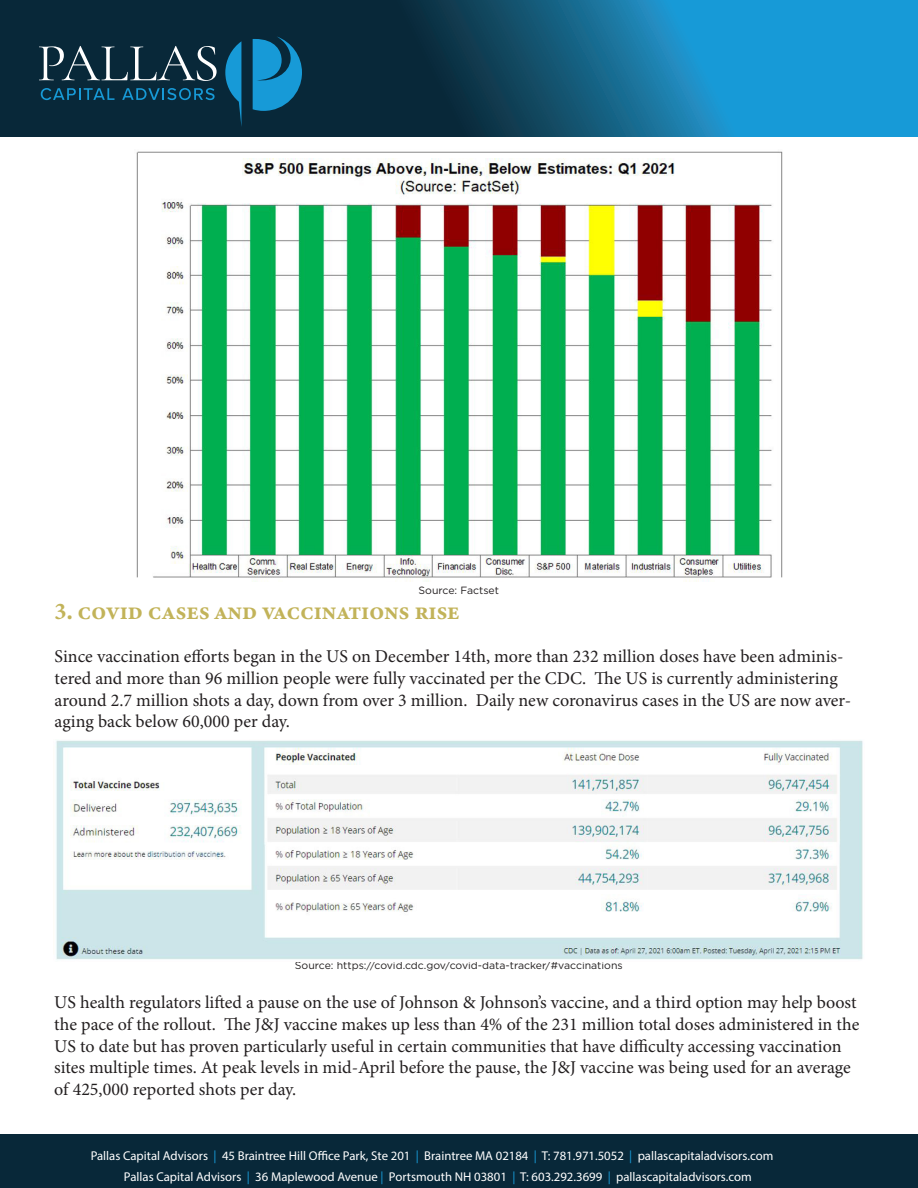
<style>
.page{position:relative;width:918px;height:1188px;background:#fff}
.page>*{position:absolute;margin:0;border:0;box-sizing:border-box;transform-origin:0 0}
.t1{font:24px "Minion Variable Concept";letter-spacing:.005em;color:#c2b359}
.t2{font:18px/21.6px "Minion Pro";color:#231f20}
.t3{font:12.75px "Myriad Pro";color:#fff}
.t4{font:10.5px "Gotham";color:#231f20}
.s1{color:#179ad7}
</style>
<div class="page">
<svg style="left:0;top:0;width:917px;height:137px"></svg>
<svg style="left:225px;top:41px;width:16px;height:86px"></svg>
<svg style="left:253px;top:36px;width:49px;height:75px"></svg>
<svg style="left:39px;top:46px;width:178px;height:35px"></svg>
<svg style="left:41px;top:88px;width:74px;height:12px"></svg>
<svg style="left:122px;top:88px;width:93px;height:12px"></svg>
<div style="left:0;top:1134px;width:918px;height:54px;background:#082839"></div>
<hr style="left:917px;top:0;width:1px;height:137px;background:#179ad7">
<img style="left:136px;top:151px;width:647px;height:431px">
<img style="left:56px;top:740px;width:807px;height:220px">
<p class="t4" style="left:419px;top:584px;width:82px">Source: Factset</p>
<p class="t1" style="left:55px;top:595px;width:406px">3. covid cases and vaccinations rise</p>
<p class="t2" style="left:55px;top:646px;width:798px">Since vaccination efforts began in the US on December 14th, more than 232 million doses have been adminis&shy;tered and more than 96 million people were fully vaccinated per the CDC. The US is currently administering around 2.7 million shots a day, down from over 3 million. Daily new coronavirus cases in the US are now aver&shy;aging back below 60,000 per day.</p>
<p class="t4" style="left:295px;top:959px;width:329px">Source: https://covid.cdc.gov/covid-data-tracker/#vaccinations</p>
<p class="t2" style="left:54px;top:992px;width:807px">US health regulators lifted a pause on the use of Johnson &amp; Johnson’s vaccine, and a third option may help boost the pace of the rollout. The J&amp;J vaccine makes up less than 4% of the 231 million total doses administered in the US to date but has proven particularly useful in certain communities that have difficulty accessing vaccination sites multiple times. At peak levels in mid-April before the pause, the J&amp;J vaccine was being used for an average of 425,000 reported shots per day.</p>
<p class="t3" style="left:91px;top:1148px;width:684px">Pallas Capital Advisors <span class="s1">|</span> 45 Braintree Hill Office Park, Ste 201 <span class="s1">|</span> Braintree MA 02184 <span class="s1">|</span> T: 781.971.5052 <span class="s1">|</span> pallascapitaladvisors.com</p>
<p class="t3" style="left:124px;top:1169px;width:629px">Pallas Capital Advisors <span class="s1">|</span> 36 Maplewood Avenue <span class="s1">|</span> Portsmouth NH 03801 <span class="s1">|</span> T: 603.292.3699 <span class="s1">|</span> pallascapitaladvisors.com</p>
</div>
